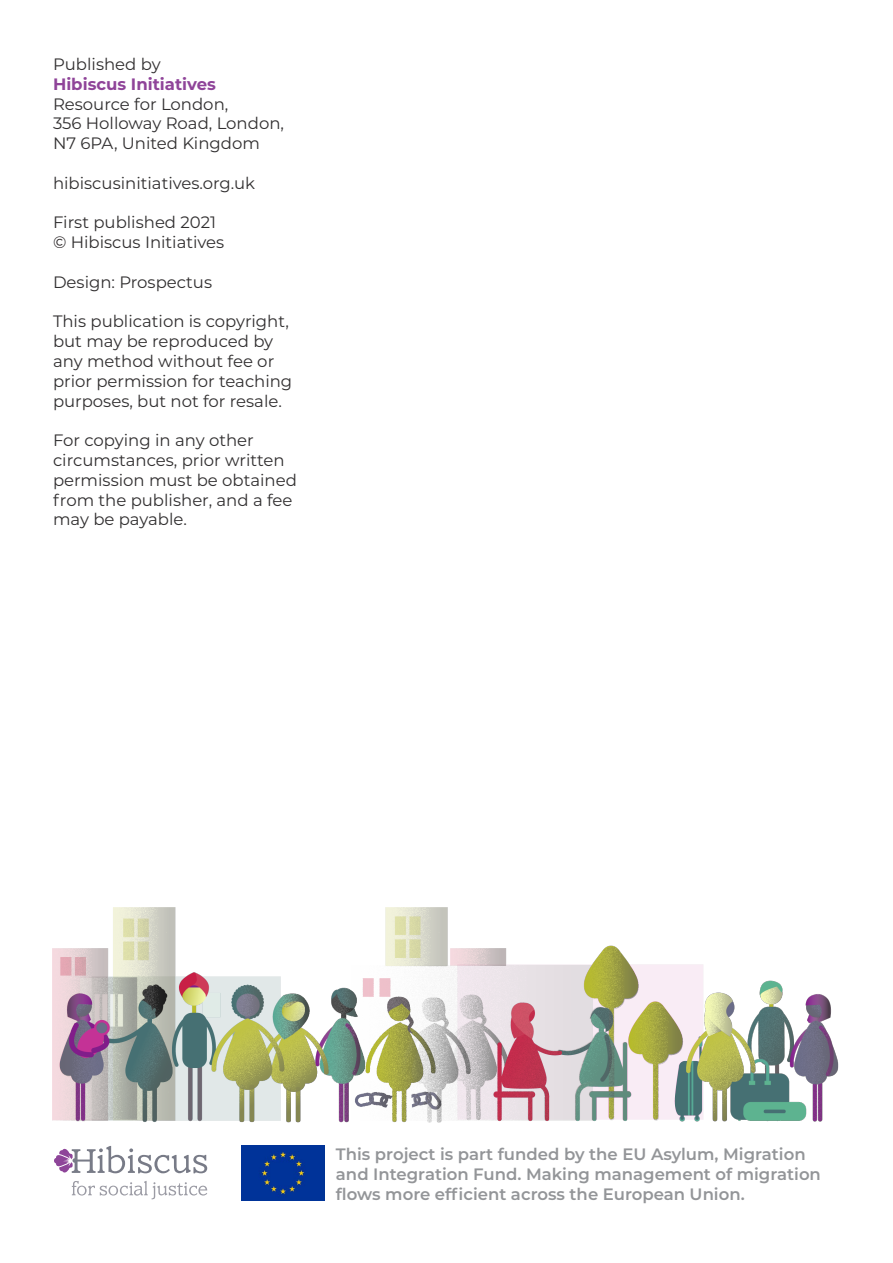
<style>
.page{position:relative;width:893px;height:1263px;background:#fff}
.page>*{position:absolute;margin:0;border:0;box-sizing:border-box;transform-origin:0 0}
.t1{font:16.5px/19.8px "Montserrat";color:#312f30}
.t2{font:600 16.5px/19.8px "Montserrat";color:#939598}
.t3{font:700 16.5px "Montserrat";color:#8f4499}
.s1{color:#231f20}
</style>
<div class="page">
<img style="left:52px;top:907px;width:787px;height:266px">
<img style="left:241px;top:1145px;width:83px;height:55px">
<svg style="left:72px;top:1181px;width:135px;height:18px"></svg>
<svg style="left:54px;top:1146px;width:153px;height:27px"></svg>
<p class="t1" style="left:53px;top:54px;width:109px">Published by</p>
<p class="t3" style="left:53px;top:72px;width:164px">Hibiscus Initiatives</p>
<p class="t1" style="left:53px;top:93px;width:232px">Resource for London,<br>356 Holloway Road, London,<br>N7 6PA, United Kingdom</p>
<p class="t1" style="left:53px;top:172px;width:204px">hibiscusinitiatives.org.uk</p>
<p class="t1" style="left:53px;top:212px;width:173px">First published 2021 <span class="s1">©</span> Hibiscus Initiatives</p>
<p class="t1" style="left:53px;top:271px;width:161px">Design: Prospectus</p>
<p class="t1" style="left:53px;top:311px;width:241px">This publication is copyright, but may be reproduced by any method without fee or prior permission for teaching purposes, but not for resale.</p>
<p class="t1" style="left:53px;top:430px;width:245px">For copying in any other circumstances, prior written permission must be obtained from the publisher, and a fee may be payable.</p>
<p class="t2" style="left:336px;top:1143px;width:486px">This project is part funded by the EU Asylum, Migration and Integration Fund. Making management of migration flows more efficient across the European Union.</p>
</div>
